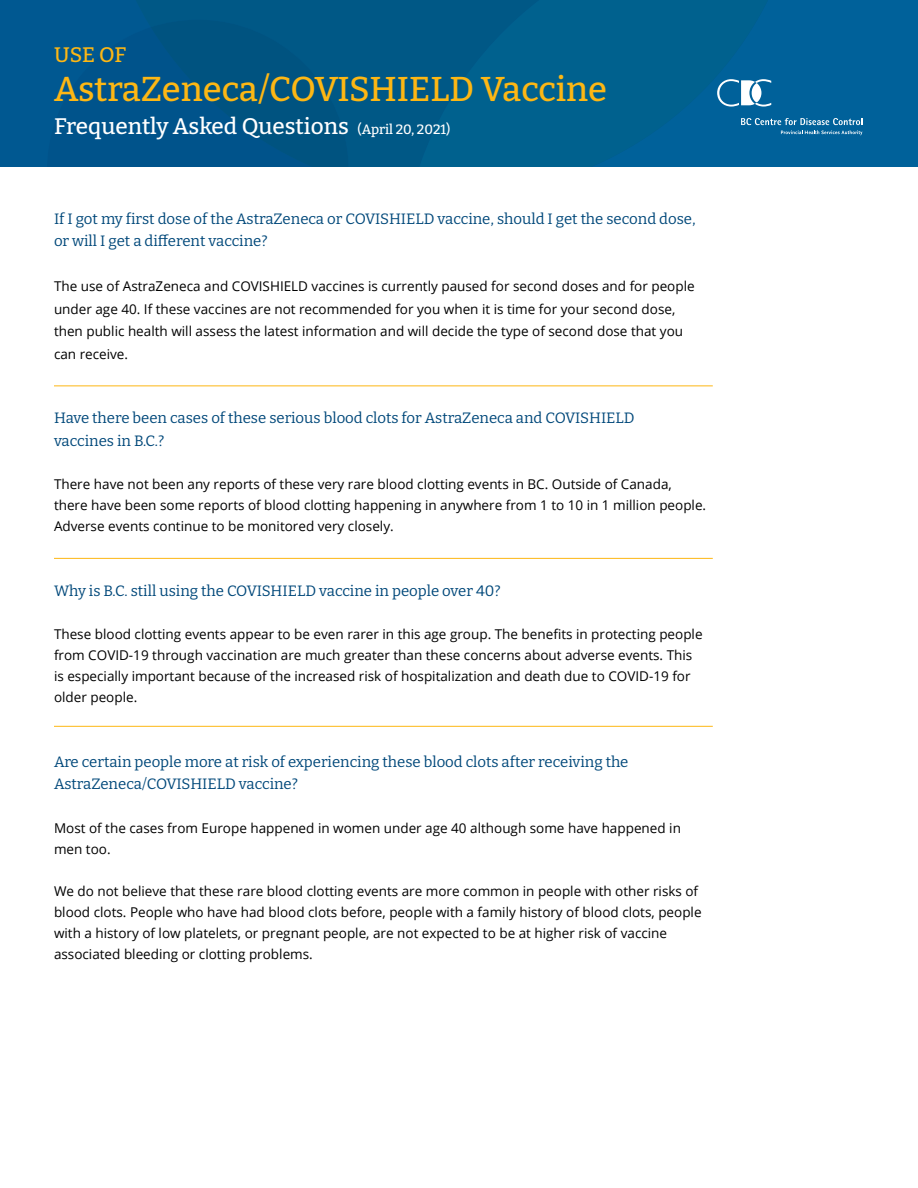
<style>
.page{position:relative;width:918px;height:1188px;background:#fff}
.page>*{position:absolute;margin:0;border:0;box-sizing:border-box;transform-origin:0 0}
.t1{font:500 34.5px "Bitter";color:#fdb714}
.t2{font:500 22.5px "Bitter";color:#fff}
.t3{font:500 21px "Bitter";color:#fdb714}
.t4{font:15px/22.5px "Bitter";color:#00487a}
.t5{font:13.5px/21px "Open Sans";color:#000}
.s1{font-size:13.5px}
</style>
<div class="page">
<div style="left:0;top:0;width:918px;height:166px;background:linear-gradient(to bottom,#005d96,#005a93)"></div>
<div style="left:136px;top:0;width:276px;height:166px;background:#005886"></div>
<svg style="left:412px;top:0;width:360px;height:166px;fill:#00618e"></svg>
<div style="left:136px;top:20px;width:213px;height:146px;background:#005386"></div>
<svg style="left:741px;top:118px;width:121px;height:17px"></svg>
<svg style="left:717px;top:79px;width:54px;height:28px"></svg>
<hr style="left:54px;top:386px;width:659px;height:1px;background:#fdb714">
<hr style="left:54px;top:558px;width:659px;height:1px;background:#fdb714">
<hr style="left:54px;top:726px;width:659px;height:1px;background:#fdb714">
<h3 class="t3" style="left:54px;top:42px;width:74px">USE OF</h3>
<h1 class="t1" style="left:54px;top:67px;width:555px">AstraZeneca/COVISHIELD Vaccine</h1>
<h2 class="t2" style="left:54px;top:112px;width:398px">Frequently Asked Questions <span class="s1">(April 20, 2021)</span></h2>
<p class="t4" style="left:54px;top:207px;width:643px">If I got my first dose of the AstraZeneca or COVISHIELD vaccine, should I get the second dose, or will I get a different vaccine?</p>
<p class="t5" style="left:54px;top:275px;width:642px;line-height:22.5px">The use of AstraZeneca and COVISHIELD vaccines is currently paused for second doses and for people under age 40. If these vaccines are not recommended for you when it is time for your second dose, then public health will assess the latest information and will decide the type of second dose that you can receive.</p>
<p class="t4" style="left:54px;top:406px;width:582px">Have there been cases of these serious blood clots for AstraZeneca and COVISHIELD vaccines in B.C.?</p>
<p class="t5" style="left:54px;top:473px;width:654px">There have not been any reports of these very rare blood clotting events in BC. Outside of Canada, there have been some reports of blood clotting happening in anywhere from 1 to 10 in 1 million people.<br>Adverse events continue to be monitored very closely.</p>
<p class="t4" style="left:54px;top:579px;width:448px">Why is B.C. still using the COVISHIELD vaccine in people over 40?</p>
<p class="t5" style="left:54px;top:623px;width:650px">These blood clotting events appear to be even rarer in this age group. The benefits in protecting people from COVID-19 through vaccination are much greater than these concerns about adverse events. This is especially important because of the increased risk of hospitalization and death due to COVID-19 for older people.</p>
<p class="t4" style="left:54px;top:750px;width:576px">Are certain people more at risk of experiencing these blood clots after receiving the<br>AstraZeneca/COVISHIELD vaccine?</p>
<p class="t5" style="left:54px;top:817px;width:628px">Most of the cases from Europe happened in women under age 40 although some have happened in men too.</p>
<p class="t5" style="left:54px;top:880px;width:649px">We do not believe that these rare blood clotting events are more common in people with other risks of blood clots. People who have had blood clots before, people with a family history of blood clots, people with a history of low platelets, or pregnant people, are not expected to be at higher risk of vaccine associated bleeding or clotting problems.</p>
</div>
